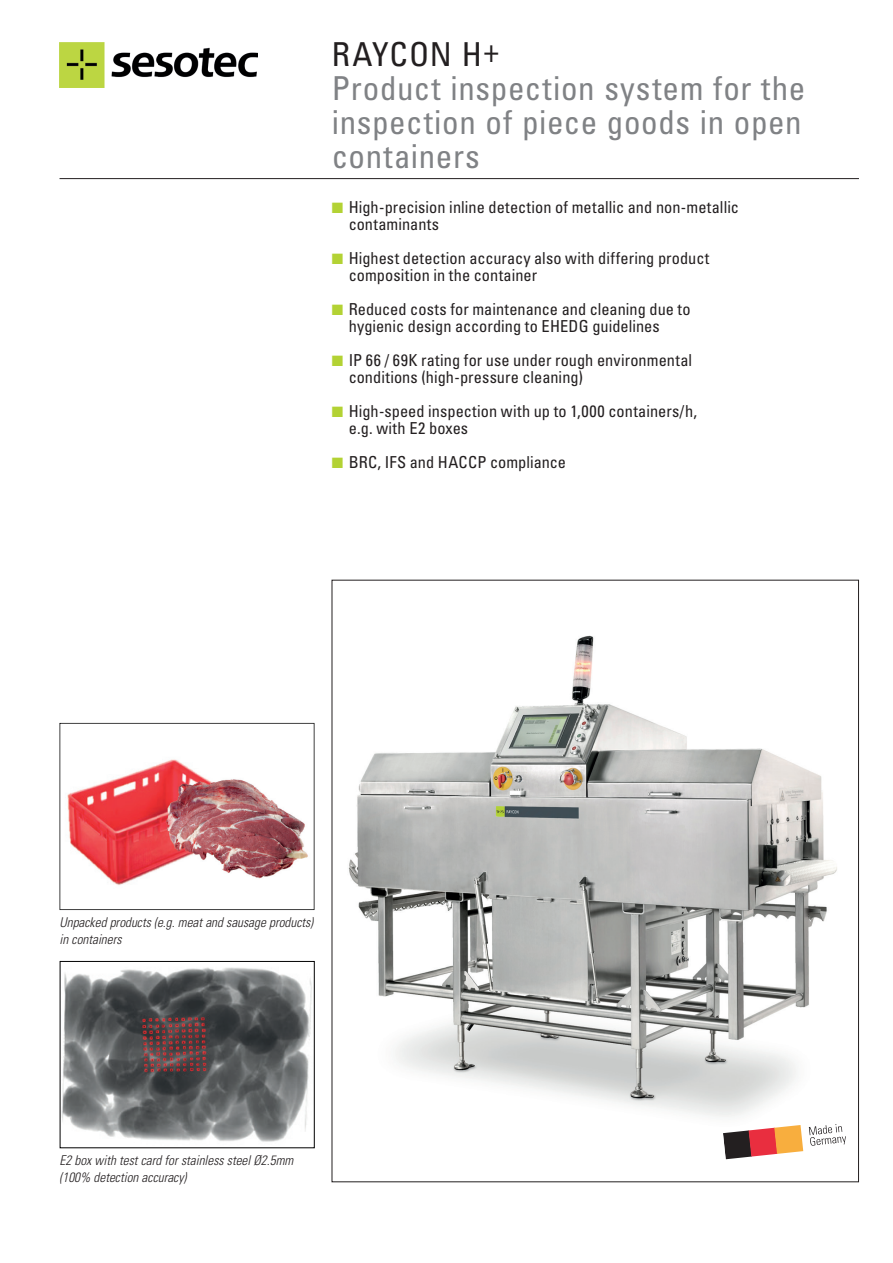
<style>
.page{position:relative;width:893px;height:1263px;background:#fff}
.page>*{position:absolute;margin:0;border:0;box-sizing:border-box;transform-origin:0 0}
.t1{font:condensed 33px/33.9px "Univers LT";letter-spacing:.02em;color:#808285;text-align:justify}
.t2{font:condensed 33px "Univers LT";letter-spacing:.03em;color:#231f20}
.t3{font:condensed 16.5px/17px "Univers LT";letter-spacing:.005em;color:#231f20}
.t4{font:italic 300 condensed 13.5px/17px "Univers LT";color:#231f20}
.s1{color:#b3d234}
</style>
<div class="page">
<img style="left:62px;top:967px;width:250px;height:175px">
<div style="left:60px;top:961px;width:255px;height:187px;border:1px solid #000001"></div>
<hr style="left:60px;top:178px;width:799px;height:1px;background:#231f20">
<img style="left:348px;top:635px;width:489px;height:516px">
<svg style="left:809px;top:1124px;width:37px;height:22px"></svg>
<svg style="left:723px;top:1125px;width:80px;height:34px"></svg>
<img style="left:60px;top:43px;width:197px;height:44px">
<svg style="left:60px;top:723px;width:254px;height:187px"></svg>
<img style="left:65px;top:757px;width:164px;height:132px">
<img style="left:157px;top:770px;width:153px;height:112px">
<h1 class="t2" style="left:332px;top:33px;width:169px">RAYCON H+</h1>
<h1 class="t1" style="left:332px;top:71px;width:475px">Product inspection system for the inspection of piece goods in open containers</h1>
<p class="t3" style="left:349px;top:198px;width:392px;text-indent:-17px"><span class="s1">■</span> High-precision inline detection of metallic and non-metallic contaminants</p>
<p class="t3" style="left:349px;top:249px;width:362px;text-indent:-17px"><span class="s1">■</span> Highest detection accuracy also with differing product composition in the container</p>
<p class="t3" style="left:349px;top:300px;width:343px;text-indent:-17px"><span class="s1">■</span> Reduced costs for maintenance and cleaning due to hygienic design according to EHEDG guidelines</p>
<p class="t3" style="left:349px;top:351px;width:345px;text-indent:-17px"><span class="s1">■</span> IP 66 / 69K rating for use under rough environmental conditions (high-pressure cleaning)</p>
<p class="t3" style="left:349px;top:402px;width:350px;text-indent:-17px"><span class="s1">■</span> High-speed inspection with up to 1,000 containers/h, e.g. with E2 boxes</p>
<p class="t3" style="left:332px;top:453px;width:236px"><span class="s1">■</span> BRC, IFS and HACCP compliance</p>
<p class="t4" style="left:60px;top:914px;width:255px">Unpacked products (e.g. meat and sausage products) in containers</p>
<p class="t4" style="left:60px;top:1152px;width:235px">E2 box with test card for stainless steel Ø2.5mm (100% detection accuracy)</p>
</div>
